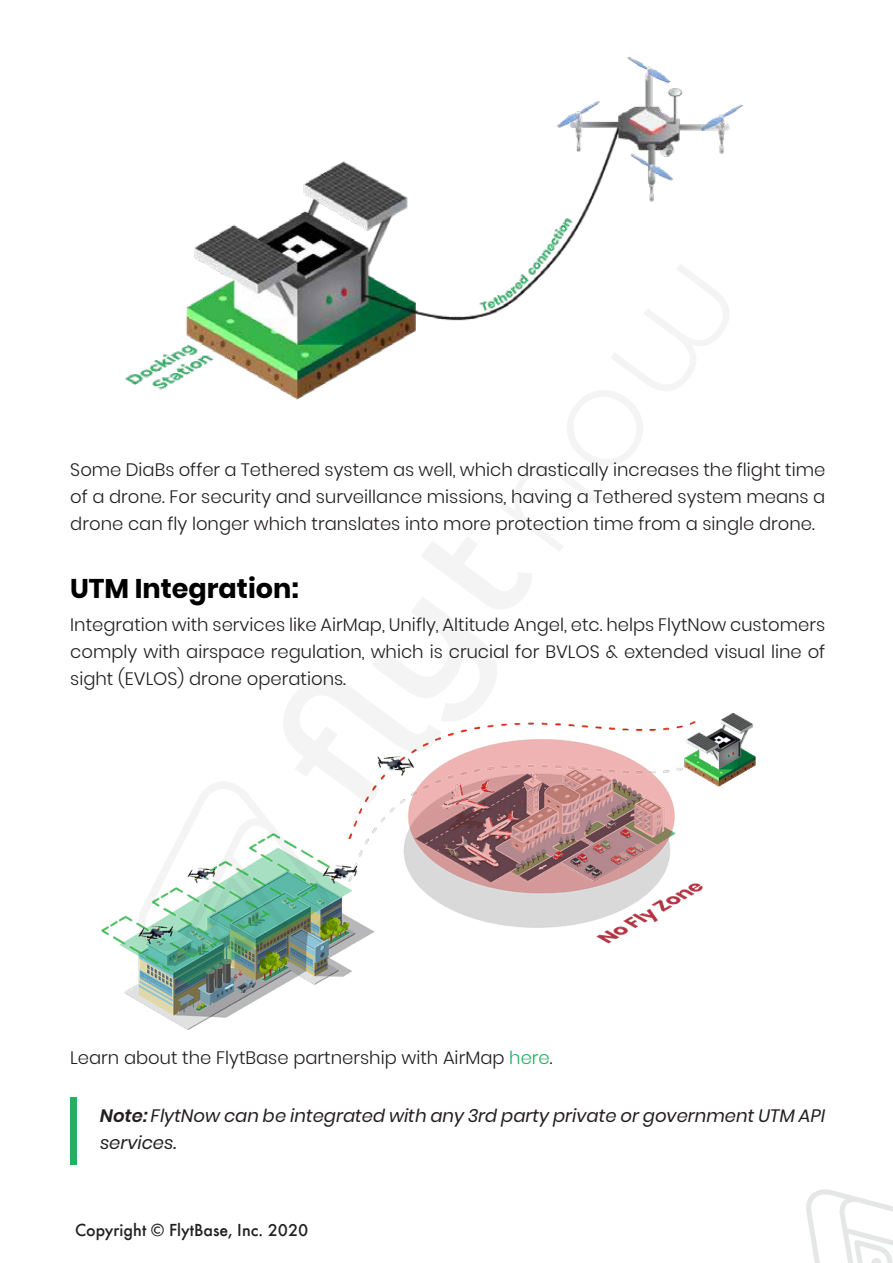
<style>
.page{position:relative;width:893px;height:1263px;background:#fff}
.page>*{position:absolute;margin:0;border:0;box-sizing:border-box;transform-origin:0 0}
.t1{font:700 27px "Poppins";color:#000}
.t2{font:300 18px/27px "Poppins";color:#231f20;text-align:justify}
.t3{font:italic 18px/27px "Poppins";color:#231f20}
.t4{font:500 18px "Futura";color:#221f1f}
.s1{color:#27ae60}
.s2{font-weight:600}
</style>
<div class="page">
<img style="left:125px;top:57px;width:619px;height:343px">
<img style="left:101px;top:712px;width:655px;height:318px">
<div style="left:70px;top:1097px;width:7px;height:67px;background:#27ae60"></div>
<svg style="left:138px;top:537px;width:394px;height:414px"></svg>
<svg style="left:806px;top:1189px;width:87px;height:74px"></svg>
<svg style="left:499px;top:264px;width:242px;height:288px"></svg>
<p class="t2" style="left:70px;top:456px;width:757px">Some DiaBs offer a Tethered system as well, which drastically increases the flight time of a drone. For security and surveillance missions, having a Tethered system means a drone can fly longer which translates into more protection time from a single drone.</p>
<h1 class="t1" style="left:70px;top:573px;width:230px">UTM Integration:</h1>
<p class="t2" style="left:70px;top:611px;width:756px">Integration with services like AirMap, Unifly, Altitude Angel, etc. helps FlytNow customers comply with airspace regulation, which is crucial for BVLOS &amp; extended visual line of sight (EVLOS) drone operations.</p>
<p class="t2" style="left:70px;top:1044px;width:484px">Learn about the FlytBase partnership with AirMap <span class="s1">here</span>.</p>
<p class="t3" style="left:100px;top:1102px;width:727px"><span class="s2">Note:</span> FlytNow can be integrated with any 3rd party private or government UTM API services.</p>
<p class="t4" style="left:75px;top:1216px;width:235px">Copyright © FlytBase, Inc. 2020</p>
</div>
